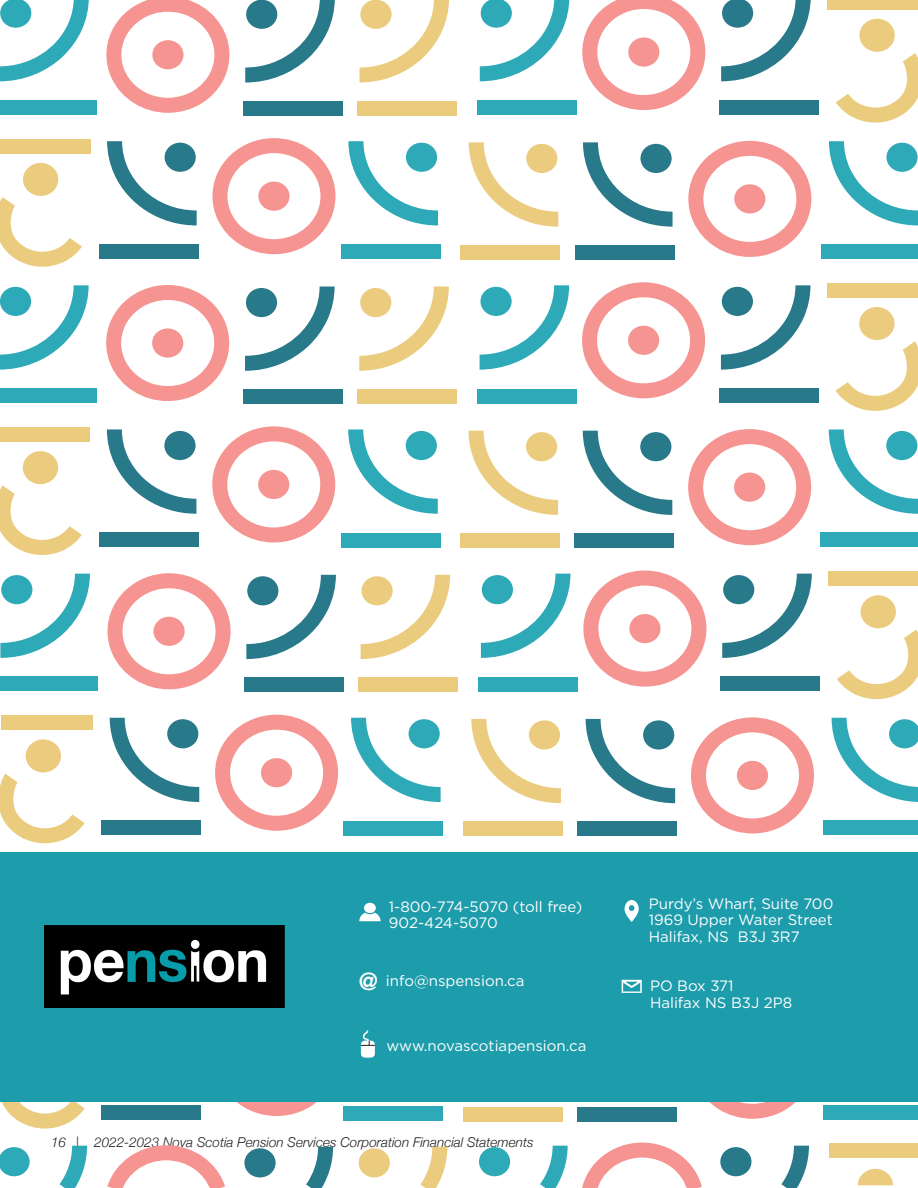
<style>
.page{position:relative;width:918px;height:1188px;background:#fff}
.page>*{position:absolute;margin:0;border:0;box-sizing:border-box;transform-origin:0 0}
.t1{font:700 24px "Helvetica Neue";color:#fff}
.t2{font:15px/16.5px "Gotham";color:#fff}
.t3{font:italic 300 13.5px "Helvetica Neue";color:#231f20}
</style>
<div class="page">
<div style="left:243px;top:101px;width:100px;height:15px;background:#287989"></div>
<div style="left:358px;top:101px;width:99px;height:15px;background:#ebcb7d"></div>
<div style="left:477px;top:100px;width:100px;height:15px;background:#2ea9b7"></div>
<div style="left:719px;top:100px;width:100px;height:15px;background:#287989"></div>
<svg style="left:106px;top:0;width:123px;height:113px"></svg>
<svg style="left:245px;top:0;width:90px;height:83px"></svg>
<svg style="left:359px;top:0;width:90px;height:83px"></svg>
<div style="left:859px;top:19px;width:36px;height:33px;background:#ebcb7d;border-radius:50%"></div>
<div style="left:828px;top:0;width:90px;height:10px;background:#ebcb7d"></div>
<svg style="left:836px;top:53px;width:82px;height:70px"></svg>
<svg style="left:582px;top:0;width:123px;height:110px"></svg>
<svg style="left:721px;top:0;width:90px;height:81px"></svg>
<svg style="left:0;top:0;width:89px;height:81px"></svg>
<div style="left:0;top:100px;width:97px;height:15px;background:#2ea9b7"></div>
<svg style="left:480px;top:0;width:89px;height:81px"></svg>
<div style="left:575px;top:245px;width:100px;height:15px;background:#287989"></div>
<div style="left:461px;top:245px;width:99px;height:15px;background:#ebcb7d"></div>
<div style="left:341px;top:244px;width:100px;height:15px;background:#2ea9b7"></div>
<div style="left:99px;top:244px;width:100px;height:15px;background:#287989"></div>
<svg style="left:688px;top:141px;width:123px;height:116px"></svg>
<svg style="left:583px;top:142px;width:90px;height:85px"></svg>
<svg style="left:469px;top:142px;width:89px;height:85px"></svg>
<div style="left:23px;top:163px;width:35px;height:33px;background:#ebcb7d;border-radius:50%"></div>
<div style="left:0;top:139px;width:90px;height:15px;background:#ebcb7d"></div>
<svg style="left:0;top:197px;width:82px;height:70px"></svg>
<svg style="left:212px;top:138px;width:123px;height:116px"></svg>
<svg style="left:107px;top:141px;width:90px;height:84px"></svg>
<svg style="left:829px;top:141px;width:89px;height:84px"></svg>
<div style="left:821px;top:244px;width:97px;height:15px;background:#2ea9b7"></div>
<svg style="left:348px;top:141px;width:90px;height:84px"></svg>
<div style="left:243px;top:389px;width:100px;height:15px;background:#287989"></div>
<div style="left:357px;top:389px;width:100px;height:15px;background:#ebcb7d"></div>
<div style="left:477px;top:389px;width:100px;height:15px;background:#2ea9b7"></div>
<div style="left:719px;top:388px;width:100px;height:15px;background:#287989"></div>
<svg style="left:106px;top:285px;width:123px;height:116px"></svg>
<svg style="left:245px;top:287px;width:90px;height:84px"></svg>
<svg style="left:359px;top:287px;width:90px;height:84px"></svg>
<div style="left:859px;top:307px;width:36px;height:33px;background:#ebcb7d;border-radius:50%"></div>
<div style="left:828px;top:283px;width:90px;height:15px;background:#ebcb7d"></div>
<svg style="left:836px;top:341px;width:82px;height:70px"></svg>
<svg style="left:582px;top:282px;width:123px;height:116px"></svg>
<svg style="left:721px;top:285px;width:89px;height:85px"></svg>
<svg style="left:0;top:285px;width:89px;height:85px"></svg>
<div style="left:0;top:388px;width:97px;height:15px;background:#2ea9b7"></div>
<svg style="left:480px;top:285px;width:89px;height:85px"></svg>
<div style="left:575px;top:533px;width:99px;height:15px;background:#287989"></div>
<div style="left:460px;top:533px;width:100px;height:15px;background:#ebcb7d"></div>
<div style="left:341px;top:533px;width:99px;height:15px;background:#2ea9b7"></div>
<div style="left:99px;top:532px;width:99px;height:15px;background:#287989"></div>
<svg style="left:688px;top:429px;width:123px;height:116px"></svg>
<svg style="left:583px;top:431px;width:89px;height:84px"></svg>
<svg style="left:469px;top:431px;width:89px;height:84px"></svg>
<div style="left:23px;top:451px;width:35px;height:33px;background:#ebcb7d;border-radius:50%"></div>
<div style="left:0;top:427px;width:90px;height:15px;background:#ebcb7d"></div>
<svg style="left:0;top:485px;width:82px;height:70px"></svg>
<svg style="left:212px;top:426px;width:123px;height:116px"></svg>
<svg style="left:107px;top:429px;width:89px;height:85px"></svg>
<svg style="left:829px;top:429px;width:89px;height:85px"></svg>
<div style="left:821px;top:532px;width:97px;height:15px;background:#2ea9b7"></div>
<svg style="left:348px;top:429px;width:90px;height:85px"></svg>
<div style="left:244px;top:677px;width:100px;height:15px;background:#287989"></div>
<div style="left:359px;top:677px;width:99px;height:15px;background:#ebcb7d"></div>
<div style="left:478px;top:677px;width:100px;height:15px;background:#2ea9b7"></div>
<div style="left:720px;top:676px;width:100px;height:15px;background:#287989"></div>
<svg style="left:108px;top:573px;width:123px;height:116px"></svg>
<svg style="left:246px;top:575px;width:90px;height:84px"></svg>
<svg style="left:361px;top:575px;width:89px;height:84px"></svg>
<div style="left:861px;top:595px;width:35px;height:33px;background:#ebcb7d;border-radius:50%"></div>
<div style="left:829px;top:571px;width:89px;height:15px;background:#ebcb7d"></div>
<svg style="left:837px;top:630px;width:81px;height:69px"></svg>
<svg style="left:583px;top:571px;width:123px;height:116px"></svg>
<svg style="left:722px;top:574px;width:90px;height:84px"></svg>
<svg style="left:0;top:574px;width:90px;height:84px"></svg>
<div style="left:0;top:676px;width:98px;height:15px;background:#2ea9b7"></div>
<svg style="left:481px;top:574px;width:89px;height:84px"></svg>
<div style="left:577px;top:821px;width:100px;height:15px;background:#287989"></div>
<div style="left:463px;top:821px;width:100px;height:15px;background:#ebcb7d"></div>
<div style="left:343px;top:821px;width:100px;height:15px;background:#2ea9b7"></div>
<div style="left:102px;top:820px;width:99px;height:15px;background:#287989"></div>
<svg style="left:691px;top:717px;width:123px;height:116px"></svg>
<svg style="left:586px;top:719px;width:89px;height:84px"></svg>
<svg style="left:471px;top:719px;width:90px;height:84px"></svg>
<div style="left:26px;top:739px;width:35px;height:33px;background:#ebcb7d;border-radius:50%"></div>
<div style="left:2px;top:715px;width:91px;height:15px;background:#ebcb7d"></div>
<svg style="left:0;top:774px;width:85px;height:69px"></svg>
<svg style="left:215px;top:715px;width:123px;height:116px"></svg>
<svg style="left:110px;top:718px;width:89px;height:84px"></svg>
<svg style="left:832px;top:718px;width:86px;height:84px"></svg>
<div style="left:823px;top:820px;width:95px;height:15px;background:#2ea9b7"></div>
<svg style="left:351px;top:718px;width:90px;height:84px"></svg>
<div style="left:577px;top:1107px;width:100px;height:15px;background:#287989"></div>
<div style="left:463px;top:1107px;width:100px;height:15px;background:#ebcb7d"></div>
<div style="left:343px;top:1106px;width:100px;height:15px;background:#2ea9b7"></div>
<div style="left:102px;top:1105px;width:99px;height:15px;background:#287989"></div>
<svg style="left:691px;top:1101px;width:123px;height:18px"></svg>
<svg style="left:0;top:1101px;width:85px;height:28px"></svg>
<svg style="left:215px;top:1101px;width:123px;height:15px"></svg>
<div style="left:823px;top:1105px;width:95px;height:15px;background:#2ea9b7"></div>
<svg style="left:107px;top:1145px;width:118px;height:43px"></svg>
<div style="left:244px;top:1148px;width:32px;height:29px;background:#287989;border-radius:50%"></div>
<svg style="left:306px;top:1147px;width:27px;height:41px"></svg>
<div style="left:359px;top:1148px;width:31px;height:29px;background:#ebcb7d;border-radius:50%"></div>
<svg style="left:420px;top:1147px;width:27px;height:41px"></svg>
<svg style="left:858px;top:1169px;width:35px;height:16px"></svg>
<div style="left:829px;top:1143px;width:89px;height:15px;background:#ebcb7d"></div>
<svg style="left:582px;top:1143px;width:120px;height:45px"></svg>
<div style="left:720px;top:1147px;width:31px;height:29px;background:#287989;border-radius:50%"></div>
<svg style="left:781px;top:1146px;width:28px;height:42px"></svg>
<svg style="left:0;top:1147px;width:30px;height:29px"></svg>
<svg style="left:60px;top:1146px;width:27px;height:42px"></svg>
<div style="left:479px;top:1147px;width:31px;height:29px;background:#2ea9b7;border-radius:50%"></div>
<svg style="left:540px;top:1146px;width:28px;height:42px"></svg>
<div style="left:0;top:852px;width:918px;height:249px;background:#1d9cab"></div>
<svg style="left:624px;top:900px;width:15px;height:22px"></svg>
<svg style="left:622px;top:980px;width:20px;height:13px"></svg>
<svg style="left:359px;top:902px;width:22px;height:20px"></svg>
<svg style="left:360px;top:1030px;width:15px;height:28px"></svg>
<img style="left:44px;top:926px;width:240px;height:82px">
<p class="t2" style="left:389px;top:898px;width:195px">1-800-774-5070 (toll free)<br>902-424-5070</p>
<p class="t2" style="left:649px;top:895px;width:186px">Purdy’s Wharf, Suite 700</p>
<p class="t2" style="left:649px;top:912px;width:186px">1969 Upper Water Street<br>Halifax, NS B3J 3R7</p>
<p class="t1" style="left:359px;top:962px;width:21px">@</p>
<p class="t2" style="left:386px;top:972px;width:140px">info@nspension.ca</p>
<p class="t2" style="left:650px;top:977px;width:144px">PO Box 371<br>Halifax NS B3J 2P8</p>
<p class="t2" style="left:387px;top:1037px;width:201px">www.novascotiapension.ca</p>
<p class="t3" style="left:51px;top:1131px;width:484px">16 | 2022-2023 Nova Scotia Pension Services Corporation Financial Statements</p>
</div>
